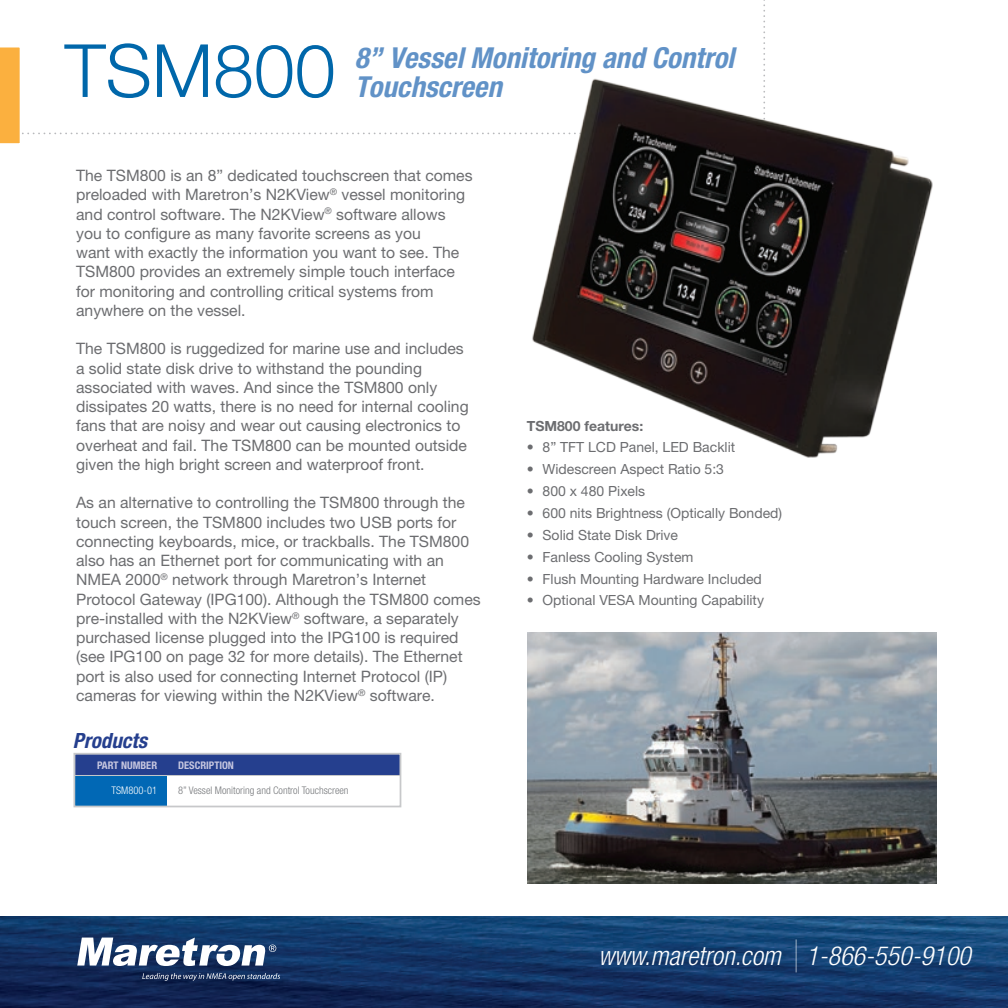
<style>
.page{position:relative;width:1008px;height:1008px;background:#fff}
.page>*{position:absolute;margin:0;border:0;box-sizing:border-box;transform-origin:0 0}
.t1{font:300 73.5px "Helvetica Neue";color:#0067aa}
.t2{font:italic 700 condensed 28.88px/28.9px "Helvetica Neue";color:#6192c7}
.t3{font:italic 300 condensed 26.25px "Helvetica Neue";color:#fff}
.t4{font:italic 700 condensed 21px "Helvetica Neue";color:#253f8e}
.t5{font:15.75px/19.2px "Helvetica Neue";color:#6c6d70}
.t6{font:14px "Helvetica Neue";color:#6c6d70}
.t7{font:700 14px "Helvetica Neue";color:#6c6d70}
.t8{font:300 condensed 10.5px "Helvetica Neue";color:#76787b}
.t9{font:700 condensed 10.5px "Helvetica Neue";color:#c7c7e0}
.t10{font:300 condensed 10.5px "Helvetica Neue";color:#fff}
</style>
<div class="page">
<img style="left:0;top:916px;width:1008px;height:92px">
<svg style="left:74px;top:938px;width:206px;height:50px"></svg>
<hr style="left:796px;top:939px;width:1px;height:33px;background:#fff">
<img style="left:527px;top:633px;width:409px;height:250px">
<div style="left:74px;top:754px;width:93px;height:52px;background:#0168b5"></div>
<div style="left:74px;top:753px;width:327px;height:23px;background:#253f8e;border:1px solid #c7c8ca"></div>
<div style="left:73px;top:753px;width:328px;height:54px;border:2px solid #c7c8ca"></div>
<img style="left:532px;top:120px;width:401px;height:338px">
<svg style="left:0;top:0;width:765px;height:145px"></svg>
<h1 class="t1" style="left:65px;top:26px;width:272px">TSM800</h1>
<h2 class="t2" style="left:355px;top:43px;width:381px">8” Vessel Monitoring and Control<br>Touchscreen</h2>
<p class="t5" style="left:76px;top:166px;width:398px">The TSM800 is an 8” dedicated touchscreen that comes preloaded with Maretron’s N2KView<sup>®</sup> vessel monitoring and control software. The N2KView<sup>®</sup> software allows you to configure as many favorite screens as you<br>want with exactly the information you want to see. The TSM800 provides an extremely simple touch interface for monitoring and controlling critical systems from anywhere on the vessel.</p>
<p class="t5" style="left:76px;top:339px;width:394px">The TSM800 is ruggedized for marine use and includes a solid state disk drive to withstand the pounding associated with waves. And since the TSM800 only dissipates 20 watts, there is no need for internal cooling fans that are noisy and wear out causing electronics to overheat and fail. The TSM800 can be mounted outside given the high bright screen and waterproof front.</p>
<p class="t5" style="left:76px;top:493px;width:406px">As an alternative to controlling the TSM800 through the touch screen, the TSM800 includes two USB ports for connecting keyboards, mice, or trackballs. The TSM800 also has an Ethernet port for communicating with an NMEA 2000<sup>®</sup> network through Maretron’s Internet Protocol Gateway (IPG100). Although the TSM800 comes pre-installed with the N2KView<sup>®</sup> software, a separately purchased license plugged into the IPG100 is required (see IPG100 on page 32 for more details). The Ethernet port is also used for connecting Internet Protocol (IP) cameras for viewing within the N2KView<sup>®</sup> software.</p>
<h3 class="t4" style="left:73px;top:728px;width:76px">Products</h3>
<p class="t9" style="left:97px;top:759px;width:62px">PART NUMBER</p>
<p class="t9" style="left:178px;top:759px;width:57px">DESCRIPTION</p>
<p class="t10" style="left:112px;top:784px;width:47px">TSM800-01</p>
<p class="t8" style="left:178px;top:784px;width:172px">8” Vessel Monitoring and Control Touchscreen</p>
<p class="t7" style="left:527px;top:417px;width:118px">TSM800 features:</p>
<p class="t6" style="left:527px;top:439px;width:210px">• 8” TFT LCD Panel, LED Backlit</p>
<p class="t6" style="left:527px;top:461px;width:199px">• Widescreen Aspect Ratio 5:3</p>
<p class="t6" style="left:527px;top:483px;width:120px">• 800 x 480 Pixels</p>
<p class="t6" style="left:527px;top:505px;width:257px">• 600 nits Brightness (Optically Bonded)</p>
<p class="t6" style="left:527px;top:527px;width:153px">• Solid State Disk Drive</p>
<p class="t6" style="left:527px;top:548px;width:168px">• Fanless Cooling System</p>
<p class="t6" style="left:527px;top:570px;width:237px">• Flush Mounting Hardware Included</p>
<p class="t6" style="left:527px;top:592px;width:239px">• Optional VESA Mounting Capability</p>
<h3 class="t3" style="left:599px;top:940px;width:374px">www.maretron.com 1-866-550-9100</h3>
<h3 class="t3" style="left:592px;top:949px;width:374px">www.maretron.com 1-866-550-9100</h3>
</div>
